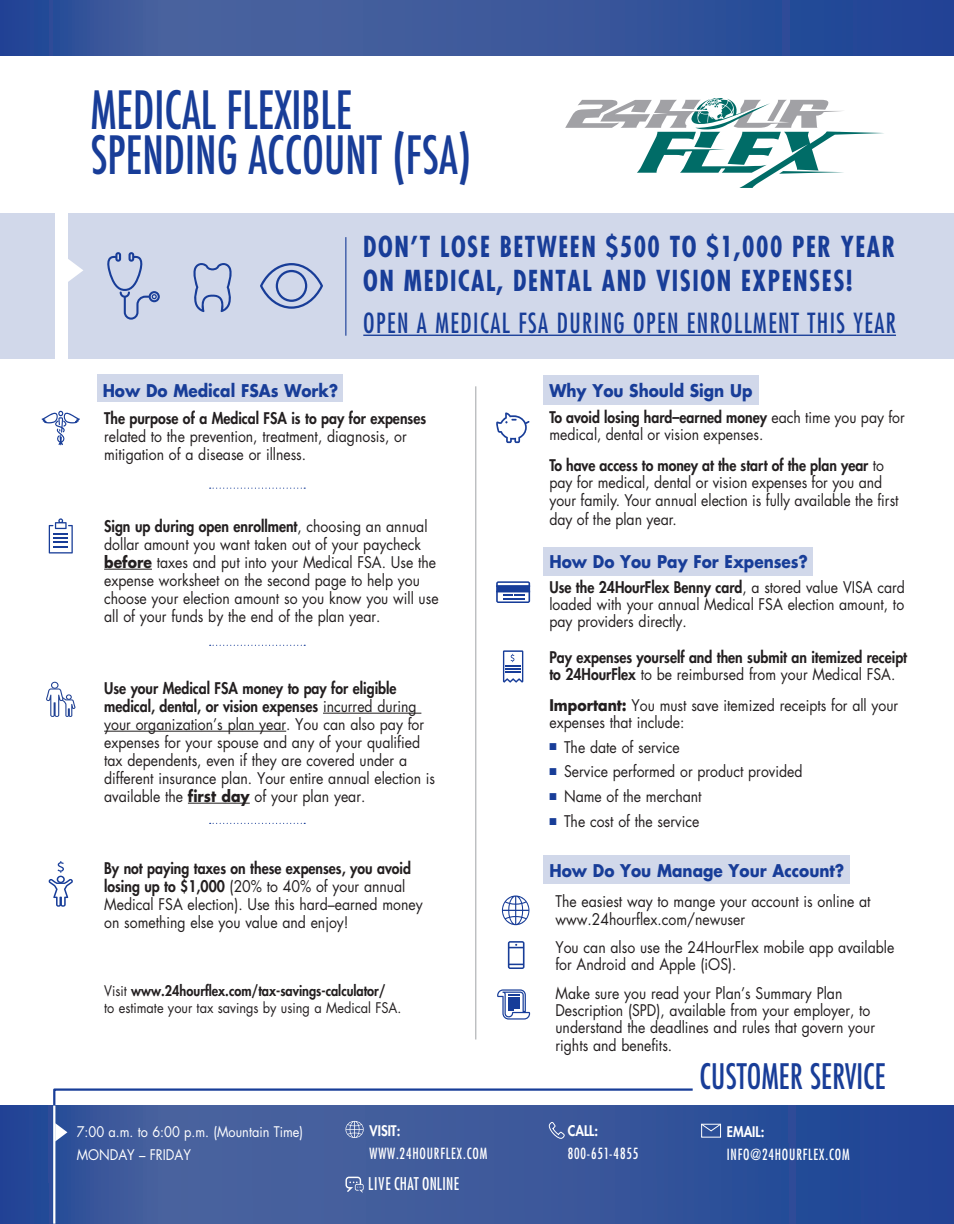
<style>
.page{position:relative;width:954px;height:1224px;background:#fff}
.page>*{position:absolute;margin:0;border:0;box-sizing:border-box;transform-origin:0 0}
.Section_head{font:500 condensed 51.3px/45px "Futura";color:#183d98;scale:.89 1}
.Section_head-2{font:500 condensed 34.2px "Futura";color:#183d98;scale:.89 1}
.t1{font:700 condensed 28.2px/33.8px "Futura Std";letter-spacing:.06em;color:#183d98;scale:.9 1}
.t2{font:condensed 27px "Futura Std";letter-spacing:.06em;color:#183d98;scale:.9 1}
.t3{font:700 17.1px "Futura Std";color:#183d98;scale:.89 1}
.t4{font:condensed 17.1px "Futura Std";letter-spacing:.02em;color:#fff;scale:.89 1}
.Body_copy{font:15.6px/18px "Futura Std";color:#231f20;scale:.89 1}
.Body_copy-2{font:800 15.6px/17.2px "Futura Std";color:#231f20;scale:.89 1}
.Section_head-3{font:condensed 15px "Futura Std";letter-spacing:.06em;color:#fff;scale:.9 1}
.Body_copy-3{font:14.25px/17.2px "Futura Std";color:#231f20;scale:.89 1}
.Section_head-4{font:14.25px "Futura Std";color:#fff;scale:.89 1}
.Section_head-5{font:800 14.25px "Futura Std";color:#fff;scale:.89 1}
.s1{font-weight:800}
.s2{font-weight:700}
.s3{font-weight:400}
.s4{color:#183d98}
</style>
<div class="page">
<div style="left:543px;top:375px;width:216px;height:30px;background:#d1d8ea"></div>
<div style="left:543px;top:548px;width:270px;height:28px;background:#d1d8ea"></div>
<div style="left:543px;top:855px;width:307px;height:28px;background:#d1d8ea"></div>
<div style="left:97px;top:374px;width:246px;height:28px;background:#d1d8ea"></div>
<hr style="left:104px;top:569px;width:48px;height:1px;background:#231f20">
<hr style="left:323px;top:713px;width:98px;height:1px;background:#231f20">
<hr style="left:104px;top:731px;width:182px;height:1px;background:#231f20">
<hr style="left:188px;top:803px;width:62px;height:1px;background:#231f20">
<hr style="left:475px;top:386px;width:1px;height:654px;background:#a1a3a6">
<svg style="left:0;top:1106px;width:954px;height:118px;background:#36549a"></svg>
<svg style="left:42px;top:411px;width:38px;height:34px"></svg>
<svg style="left:49px;top:518px;width:24px;height:36px"></svg>
<svg style="left:46px;top:682px;width:30px;height:35px"></svg>
<svg style="left:48px;top:861px;width:25px;height:46px"></svg>
<svg style="left:496px;top:581px;width:34px;height:22px"></svg>
<svg style="left:502px;top:896px;width:27px;height:29px"></svg>
<svg style="left:508px;top:941px;width:17px;height:28px"></svg>
<svg style="left:503px;top:650px;width:20px;height:33px"></svg>
<svg style="left:497px;top:989px;width:33px;height:31px"></svg>
<svg style="left:346px;top:1177px;width:18px;height:16px"></svg>
<svg style="left:548px;top:1122px;width:17px;height:17px"></svg>
<svg style="left:346px;top:1121px;width:18px;height:17px"></svg>
<div style="left:701px;top:1124px;width:20px;height:14px;border:1px solid #fff"></div>
<svg style="left:700px;top:1123px;width:22px;height:9px"></svg>
<svg style="left:210px;top:645px;width:95px;height:1px"></svg>
<svg style="left:210px;top:823px;width:95px;height:1px"></svg>
<svg style="left:496px;top:412px;width:34px;height:31px"></svg>
<div style="left:0;top:213px;width:954px;height:146px;background:#d1d8ea"></div>
<svg style="left:0;top:0;width:954px;height:56px;background:#36549a"></svg>
<svg style="left:565px;top:98px;width:319px;height:90px"></svg>
<hr style="left:345px;top:237px;width:1px;height:99px;background:#183d98">
<hr style="left:363px;top:335px;width:533px;height:1px;background:#183d98">
<svg style="left:107px;top:252px;width:53px;height:68px"></svg>
<svg style="left:193px;top:263px;width:39px;height:49px"></svg>
<svg style="left:260px;top:263px;width:63px;height:46px"></svg>
<div style="left:55px;top:208px;width:13px;height:151px;background:#fff"></div>
<svg style="left:68px;top:259px;width:15px;height:23px"></svg>
<svg style="left:52px;top:1088px;width:643px;height:20px"></svg>
<hr style="left:53px;top:1106px;width:2px;height:118px;background:#fff">
<svg style="left:55px;top:1123px;width:12px;height:19px"></svg>
<svg style="left:210px;top:488px;width:95px;height:1px"></svg>
<p class="Section_head" style="left:90px;top:87px;width:429px">MEDICAL FLEXIBLE<br>SPENDING ACCOUNT (FSA)</p>
<h1 class="t1" style="left:363px;top:230px;width:593px">DON’T LOSE BETWEEN $500 TO $1,000 PER YEAR<br>ON MEDICAL, DENTAL AND VISION EXPENSES!</h1>
<h1 class="t2" style="left:363px;top:306px;width:593px">OPEN A MEDICAL FSA DURING OPEN ENROLLMENT THIS YEAR</h1>
<h1 class="t3" style="left:103px;top:379px;width:266px">How Do Medical FSAs Work?</h1>
<p class="Body_copy" style="left:104px;top:409px;width:363px"><span class="s1">The purpose of a Medical FSA is to pay for expenses </span>related to the prevention, treatment, diagnosis, or mitigation of a disease or illness.</p>
<p class="Body_copy" style="left:104px;top:517px;width:377px"><span class="s1">Sign up during open enrollment</span>, choosing an annual dollar amount you want taken out of your paycheck <span class="s2">before</span> taxes and put into your Medical FSA. Use the expense worksheet on the second page to help you choose your election amount so you know you will use all of your funds by the end of the plan year.</p>
<p class="Body_copy" style="left:104px;top:679px;width:373px"><span class="s1">Use your Medical FSA money to pay for eligible medical, dental, or vision expenses</span> incurred during your organization’s plan year. You can also pay for expenses for your spouse and any of your qualified tax dependents, even if they are covered under a different insurance plan. Your entire annual election is available the <span class="s2">first day</span> of your plan year.</p>
<p class="Body_copy" style="left:104px;top:859px;width:359px"><span class="s1">By not paying taxes on these expenses, you avoid losing up to $1,000</span> (20% to 40% of your annual Medical FSA election). Use this hard–earned money on something else you value and enjoy!</p>
<p class="Body_copy-3" style="left:104px;top:982px;width:336px">Visit <span class="s1">www.24hourflex.com/tax-savings-calculator/<br></span>to estimate your tax savings by using a Medical FSA.</p>
<p class="Section_head-4" style="left:77px;top:1123px;width:256px">7:00 a.m. to 6:00 p.m. (Mountain Time)</p>
<p class="Section_head-4" style="left:77px;top:1145px;width:130px">MONDAY – FRIDAY</p>
<p class="Section_head-5" style="left:370px;top:1122px;width:36px">VISIT:</p>
<p class="Section_head-3" style="left:370px;top:1144px;width:132px">WWW.24HOURFLEX.COM</p>
<h1 class="t4" style="left:368px;top:1174px;width:104px">LIVE CHAT ONLINE</h1>
<p class="t3" style="left:549px;top:379px;width:230px">Why You Should Sign Up</p>
<p class="Body_copy" style="left:549px;top:409px;width:401px;line-height:17.2px"><span class="s1">To avoid losing hard–earned money</span> each time you pay for medical, dental or vision expenses.</p>
<p class="Body_copy" style="left:549px;top:457px;width:394px;line-height:17.2px"><span class="s1">To have access to money at the start of the plan year</span> to pay for medical, dental or vision expenses for you and your family. Your annual election is fully available the first</p>
<p class="Body_copy" style="left:549px;top:511px;width:145px">day of the plan year.</p>
<p class="t3" style="left:549px;top:550px;width:292px">How Do You Pay For Expenses?</p>
<p class="Body_copy" style="left:549px;top:579px;width:401px;line-height:17.2px;text-align:justify"><span class="s1">Use the 24HourFlex Benny card</span>, a stored value VISA card loaded with your annual Medical FSA election amount, to pay providers directly.</p>
<p class="Body_copy-2" style="left:549px;top:648px;width:403px">Pay expenses yourself and then submit an itemized receipt to 24HourFlex <span class="s3">to be reimbursed from your Medical FSA.</span></p>
<p class="Body_copy" style="left:549px;top:696px;width:393px;line-height:17.2px"><span class="s2">Important:</span> You must save itemized receipts for all your expenses that include:</p>
<p class="Body_copy" style="left:549px;top:738px;width:148px"><span class="s4">■</span> The date of service</p>
<p class="Body_copy" style="left:549px;top:763px;width:286px"><span class="s4">■</span> Service performed or product provided</p>
<p class="Body_copy" style="left:549px;top:787px;width:172px"><span class="s4">■</span> Name of the merchant</p>
<p class="Body_copy" style="left:549px;top:812px;width:170px"><span class="s4">■</span> The cost of the service</p>
<h1 class="t3" style="left:549px;top:859px;width:333px">How Do You Manage Your Account?</h1>
<p class="Body_copy" style="left:555px;top:893px;width:356px;line-height:17.2px">The easiest way to mange your account is online at www.24hourflex.com/newuser</p>
<p class="Body_copy" style="left:555px;top:939px;width:382px;line-height:17.2px">You can also use the 24HourFlex mobile app available for Android and Apple (iOS).</p>
<p class="Body_copy" style="left:555px;top:985px;width:361px;line-height:17.2px">Make sure you read your Plan’s Summary Plan Description (SPD), available from your employer, to understand the deadlines and rules that govern your rights and benefits.</p>
<h1 class="Section_head-5" style="left:568px;top:1122px;width:35px">CALL:</h1>
<h1 class="Section_head-3" style="left:568px;top:1144px;width:80px">800-651-4855</h1>
<p class="Section_head-2" style="left:700px;top:1054px;width:211px">CUSTOMER SERVICE</p>
<h1 class="Section_head-5" style="left:727px;top:1122px;width:44px">EMAIL:</h1>
<h1 class="Section_head-3" style="left:727px;top:1145px;width:138px">INFO@24HOURFLEX.COM</h1>
</div>
